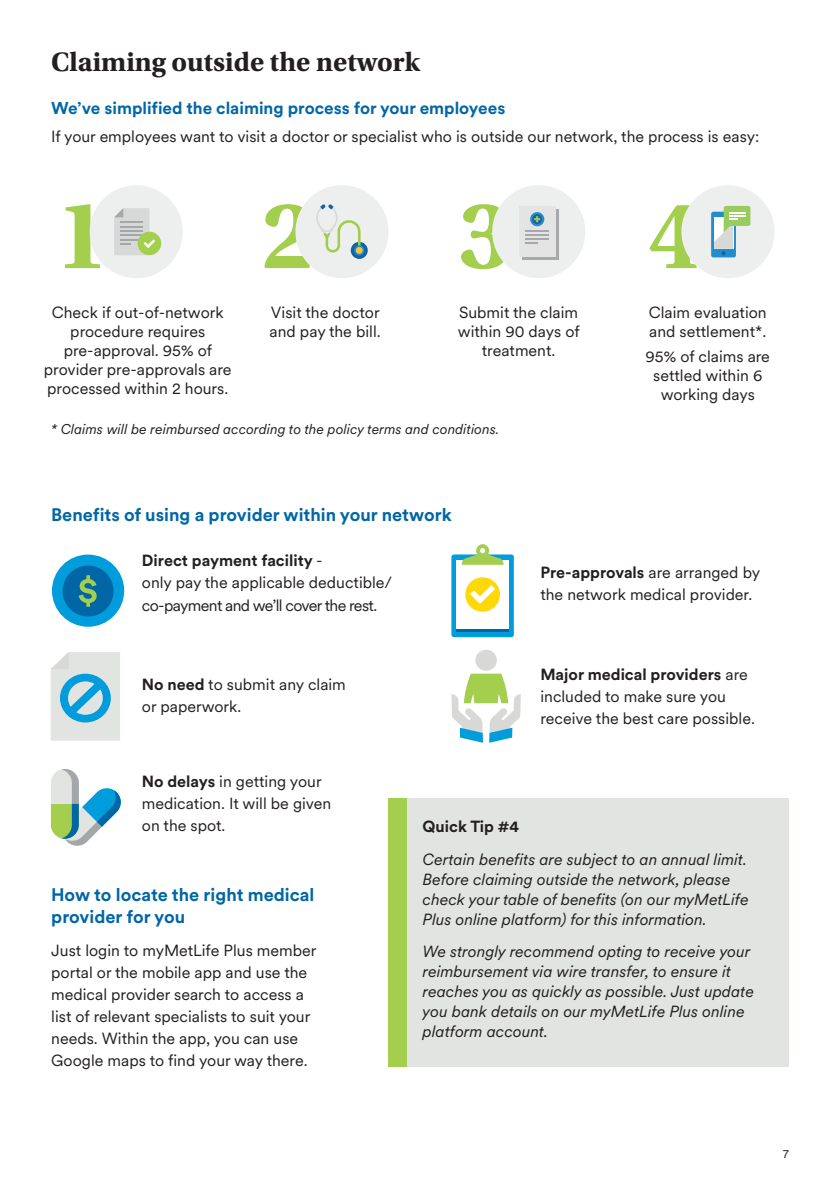
<style>
.page{position:relative;width:840px;height:1191px;background:#fff}
.page>*{position:absolute;margin:0;border:0;box-sizing:border-box;transform-origin:0 0}
.t1{font:700 100px "Utopia Std";color:#a4cf4e}
.t2{font:700 28px "Utopia Std";color:#231f20}
.t3{font:700 18px/22px "Met Life Circular";color:#0066a5}
.t4{font:700 17px "Met Life Circular";color:#0066a5}
.t5{font:16px/22px "Met Life Circular";color:#231f20}
.t6{font:italic 16px/20px "Met Life Circular";color:#231f20}
.t7{font:700 16px "Met Life Circular";color:#231f20}
.t8{font:italic 14px "Met Life Circular";color:#231f20}
.t9{font:12px "Met Life Circular";color:#231f20}
.s1{font-weight:700}
</style>
<div class="page">
<div style="left:388px;top:798px;width:400px;height:268px;background:#e2e4e2"></div>
<div style="left:388px;top:798px;width:19px;height:268px;background:#a4cf4e"></div>
<div style="left:52px;top:554px;width:72px;height:73px;background:#009cdc;border-radius:50%"></div>
<div style="left:63px;top:565px;width:50px;height:51px;background:#0066a5;border-radius:50%"></div>
<svg style="left:79px;top:575px;width:18px;height:32px"></svg>
<div style="left:451px;top:554px;width:62px;height:83px;background:#009cdc;border-radius:3px"></div>
<div style="left:456px;top:559px;width:52px;height:70px;background:#fff"></div>
<svg style="left:461px;top:544px;width:42px;height:21px"></svg>
<hr style="left:456px;top:629px;width:52px;height:3px;background:#0066a5">
<div style="left:465px;top:577px;width:34px;height:35px;background:#ffd80a;border-radius:50%"></div>
<svg style="left:470px;top:585px;width:25px;height:19px"></svg>
<svg style="left:51px;top:652px;width:69px;height:88px;background:#b2d4e1"></svg>
<div style="left:475px;top:650px;width:21px;height:21px;background:#d8d9d7;border-radius:50%"></div>
<svg style="left:451px;top:673px;width:69px;height:70px"></svg>
<svg style="left:51px;top:769px;width:70px;height:77px"></svg>
<div style="left:90px;top:185px;width:93px;height:93px;background:#edefee;border-radius:50%"></div>
<div style="left:138px;top:232px;width:23px;height:23px;background:#a4cf4e;border-radius:50%"></div>
<svg style="left:114px;top:208px;width:41px;height:47px"></svg>
<div style="left:295px;top:185px;width:93px;height:93px;background:#edefee;border-radius:50%"></div>
<svg style="left:350px;top:242px;width:17px;height:17px"></svg>
<svg style="left:316px;top:204px;width:45px;height:50px"></svg>
<svg style="left:354px;top:245px;width:10px;height:10px"></svg>
<div style="left:355px;top:247px;width:7px;height:7px;background:#fec427;border-radius:50%"></div>
<div style="left:492px;top:185px;width:93px;height:93px;background:#edefee;border-radius:50%"></div>
<svg style="left:522px;top:209px;width:36px;height:51px"></svg>
<div style="left:518px;top:206px;width:37px;height:51px;background:#e3e4e3"></div>
<svg style="left:525px;top:230px;width:23px;height:1px"></svg>
<hr style="left:525px;top:234px;width:23px;height:2px;background:#a7a8aa">
<hr style="left:525px;top:238px;width:23px;height:2px;background:#a7a8aa">
<svg style="left:525px;top:243px;width:12px;height:1px"></svg>
<div style="left:530px;top:212px;width:14px;height:14px;background:#278dcd;border-radius:50%"></div>
<svg style="left:532px;top:214px;width:10px;height:10px"></svg>
<svg style="left:534px;top:216px;width:6px;height:6px"></svg>
<div style="left:681px;top:185px;width:93px;height:93px;background:#edefee;border-radius:50%"></div>
<div style="left:710px;top:212px;width:25px;height:45px;background:linear-gradient(to bottom,#228dcd,#228dcd);border-radius:2px"></div>
<svg style="left:713px;top:206px;width:37px;height:49px"></svg>
<h2 class="t2" style="left:51px;top:46px;width:370px">Claiming outside the network</h2>
<p class="t4" style="left:51px;top:97px;width:455px">We’ve simplified the claiming process for your employees</p>
<p class="t5" style="left:51px;top:125px;width:709px">If your employees want to visit a doctor or specialist who is outside our network, the process is easy:</p>
<h1 class="t1" style="left:56px;top:177px;width:55px">1</h1>
<h1 class="t1" style="left:261px;top:177px;width:55px">2</h1>
<h1 class="t1" style="left:458px;top:177px;width:55px">3</h1>
<h1 class="t1" style="left:647px;top:177px;width:55px">4</h1>
<p class="t5" style="left:44px;top:302px;width:189px;line-height:19.2px;text-align:center">Check if out-of-network procedure requires pre-approval. 95% of provider pre-approvals are processed within 2 hours.</p>
<p class="t5" style="left:269px;top:302px;width:112px;line-height:19.2px">Visit the doctor and pay the bill.</p>
<p class="t5" style="left:457px;top:302px;width:123px;line-height:19.2px;text-align:center">Submit the claim within 90 days of treatment.</p>
<p class="t5" style="left:648px;top:302px;width:119px;line-height:19.2px">Claim evaluation and settlement*.</p>
<p class="t5" style="left:645px;top:346px;width:126px;line-height:19.2px;text-align:center">95% of claims are settled within 6 working days</p>
<p class="t8" style="left:51px;top:420px;width:450px">* Claims will be reimbursed according to the policy terms and conditions.</p>
<p class="t3" style="left:51px;top:503px;width:402px">Benefits of using a provider within your network</p>
<p class="t5" style="left:142px;top:549px;width:252px"><span class="s1">Direct payment facility</span> -<br>only pay the applicable deductible/ co-payment and we’ll cover the rest.</p>
<p class="t5" style="left:540px;top:560px;width:221px"><span class="s1">Pre-approvals</span> are arranged by the network medical provider.</p>
<p class="t5" style="left:142px;top:673px;width:205px"><span class="s1">No need</span> to submit any claim or paperwork.</p>
<p class="t5" style="left:540px;top:663px;width:216px"><span class="s1">Major medical providers</span> are included to make sure you receive the best care possible.</p>
<p class="t5" style="left:142px;top:770px;width:191px"><span class="s1">No delays</span> in getting your medication. It will be given on the spot.</p>
<p class="t3" style="left:51px;top:883px;width:264px">How to locate the right medical provider for you</p>
<p class="t5" style="left:51px;top:939px;width:266px">Just login to myMetLife Plus member portal or the mobile app and use the medical provider search to access a list of relevant specialists to suit your needs. Within the app, you can use Google maps to find your way there.</p>
<p class="t7" style="left:422px;top:815px;width:98px">Quick Tip #4</p>
<p class="t6" style="left:422px;top:849px;width:327px">Certain benefits are subject to an annual limit.<br>Before claiming outside the network, please check your table of benefits (on our myMetLife Plus online platform) for this information.</p>
<p class="t6" style="left:422px;top:940px;width:333px">We strongly recommend opting to receive your reimbursement via wire transfer, to ensure it reaches you as quickly as possible. Just update you bank details on our myMetLife Plus online platform account.</p>
<p class="t9" style="left:782px;top:1145px;width:8px">7</p>
</div>
